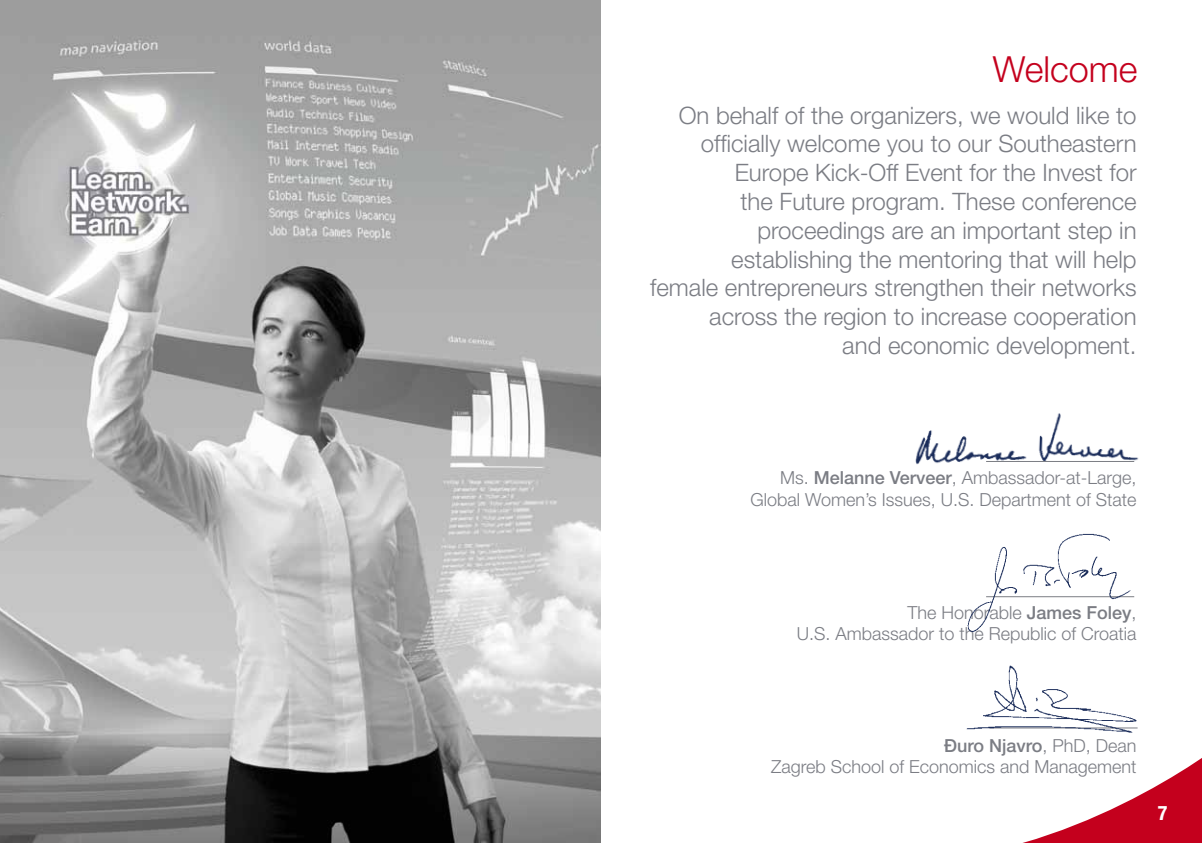
<style>
.page{position:relative;width:1202px;height:843px;background:#fff}
.page>*{position:absolute;margin:0;border:0;box-sizing:border-box;transform-origin:0 0}
.t1{font:300 36px "Helvetica Neue LT Pro";color:#c4001d}
.t2{font:300 24px/28.8px "Helvetica Neue LT Pro";color:#7b7d84;text-align:right}
.t3{font:700 condensed 20px "Helvetica Neue LT Pro";color:#fff}
.t4{font:300 18px/21.6px "Helvetica Neue LT Pro";color:#7b7d84;text-align:right}
.s1{font-weight:500}
</style>
<div class="page">
<img style="left:0;top:0;width:601px;height:842px">
<img style="left:966px;top:665px;width:172px;height:64px">
<svg style="left:966px;top:729px;width:236px;height:113px"></svg>
<img style="left:967px;top:533px;width:168px;height:99px">
<img style="left:915px;top:413px;width:224px;height:52px">
<h1 class="t1" style="left:993px;top:48px;width:146px">Welcome</h1>
<p class="t2" style="left:650px;top:100px;width:488px">On behalf of the organizers, we would like to officially welcome you to our Southeastern Europe Kick-Off Event for the Invest for<br>the Future program. These conference proceedings are an important step in establishing the mentoring that will help<br>female entrepreneurs strengthen their networks across the region to increase cooperation<br>and economic development.</p>
<p class="t4" style="left:750px;top:466px;width:388px">Ms. <span class="s1">Melanne Verveer</span>, Ambassador-at-Large,<br>Global Women’s Issues, U.S. Department of State</p>
<p class="t4" style="left:797px;top:601px;width:341px">The Honorable <span class="s1">James Foley</span>,<br>U.S. Ambassador to the Republic of Croatia</p>
<p class="t4" style="left:771px;top:734px;width:367px"><span class="s1">Đuro Njavro</span>, PhD, Dean<br>Zagreb School of Economics and Management</p>
<p class="t3" style="left:1158px;top:800px;width:11px">7</p>
</div>
